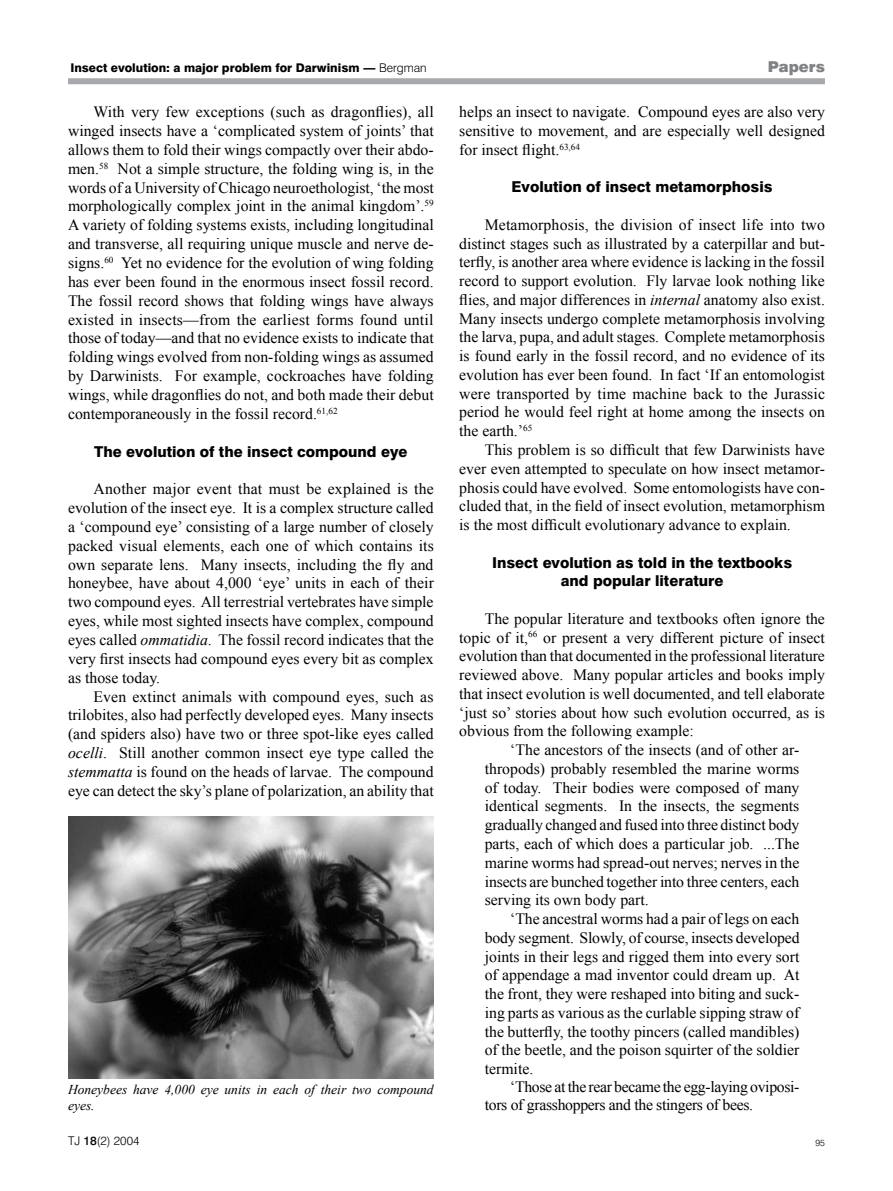
<style>
.page{position:relative;width:893px;height:1191px;background:#fff}
.page>*{position:absolute;margin:0;border:0;box-sizing:border-box;transform-origin:0 0}
.t1{font:15.75px/18.9px "Times New Roman";color:#000;text-align:justify}
.t2{font:15.75px "Times New Roman";letter-spacing:-.02em;color:#000}
.t3{font:800 15px/18.8px "Swiss 721 BT";color:#000;text-align:center}
.t4{font:900 15px "Swiss 721 BT";color:#808284}
.t5{font:italic 13.5px/16.2px "Times New Roman";color:#000}
.t6{font:800 12px "Swiss 721 BT";color:#000}
.t7{font:300 12px "Swiss 721 BT";color:#000}
.t8{font:300 9px "Swiss 721 BT";color:#000}
.s1{font-weight:300}
.s2{font-style:italic}
.s3{font-weight:500}
</style>
<div class="page">
<div style="left:68px;top:78px;width:757px;height:6px;background:#a7a9ac"></div>
<img style="left:69px;top:816px;width:365px;height:262px">
<p class="t6" style="left:70px;top:60px;width:358px">Insect evolution: a major problem for Darwinism — <span class="s1">Bergman</span></p>
<p class="t1" style="left:68px;top:102px;width:367px;text-indent:26px">With very few exceptions (such as dragonflies), all winged insects have a ‘complicated system of joints’ that allows them to fold their wings compactly over their abdo&shy;men.<sup>58</sup> Not a simple structure, the folding wing is, in the words of a University of Chicago neuroethologist, ‘the most morphologically complex joint in the animal kingdom’.<sup>59<br></sup>A variety of folding systems exists, including longitudinal and transverse, all requiring unique muscle and nerve de&shy;signs.<sup>60</sup> Yet no evidence for the evolution of wing folding has ever been found in the enormous insect fossil record.<br>The fossil record shows that folding wings have always existed in insects—from the earliest forms found until those of today—and that no evidence exists to indicate that folding wings evolved from non-folding wings as assumed by Darwinists. For example, cockroaches have folding wings, while dragonflies do not, and both made their debut contemporaneously in the fossil record.<sup>61,62</sup></p>
<p class="t3" style="left:94px;top:442px;width:315px">The evolution of the insect compound eye</p>
<p class="t1" style="left:68px;top:479px;width:367px;text-indent:26px">Another major event that must be explained is the evolution of the insect eye. It is a complex structure called a ‘compound eye’ consisting of a large number of closely packed visual elements, each one of which contains its own separate lens. Many insects, including the fly and honeybee, have about 4,000 ‘eye’ units in each of their two compound eyes. All terrestrial vertebrates have simple eyes, while most sighted insects have complex, compound eyes called <span class="s2">ommatidia</span>. The fossil record indicates that the very first insects had compound eyes every bit as complex as those today.</p>
<p class="t1" style="left:68px;top:686px;width:367px;text-indent:26px">Even extinct animals with compound eyes, such as trilobites, also had perfectly developed eyes. Many insects (and spiders also) have two or three spot-like eyes called <span class="s2">ocelli</span>. Still another common insect eye type called the <span class="s2">stemmatta</span> is found on the heads of larvae. The compound eye can detect the sky’s plane of polarization, an ability that</p>
<p class="t5" style="left:68px;top:1081px;width:367px">Honeybees have 4,000 eye units in each of their two compound eyes.</p>
<p class="t4" style="left:768px;top:58px;width:59px">Papers</p>
<p class="t1" style="left:459px;top:102px;width:367px">helps an insect to navigate. Compound eyes are also very sensitive to movement, and are especially well designed for insect flight.<sup>63,64</sup></p>
<p class="t3" style="left:512px;top:177px;width:262px">Evolution of insect metamorphosis</p>
<p class="t1" style="left:459px;top:215px;width:367px;text-indent:26px">Metamorphosis, the division of insect life into two distinct stages such as illustrated by a caterpillar and but&shy;terfly, is another area where evidence is lacking in the fossil record to support evolution. Fly larvae look nothing like flies, and major differences in <span class="s2">internal</span> anatomy also exist.<br>Many insects undergo complete metamorphosis involving the larva, pupa, and adult stages. Complete metamorphosis is found early in the fossil record, and no evidence of its evolution has ever been found. In fact ‘If an entomologist were transported by time machine back to the Jurassic period he would feel right at home among the insects on the earth.’<sup>65</sup></p>
<p class="t1" style="left:459px;top:440px;width:367px;text-indent:26px">This problem is so difficult that few Darwinists have ever even attempted to speculate on how insect metamor&shy;phosis could have evolved. Some entomologists have con&shy;cluded that, in the field of insect evolution, metamorphism is the most difficult evolutionary advance to explain.</p>
<p class="t3" style="left:492px;top:553px;width:302px">Insect evolution as told in the textbooks and popular literature</p>
<p class="t1" style="left:485px;top:609px;width:342px">The popular literature and textbooks often ignore the</p>
<p class="t1" style="left:459px;top:627px;width:367px">topic of it,<sup>66</sup> or present a very different picture of insect</p>
<p class="t1" style="left:459px;top:646px;width:367px">evolution than that documented in the professional literature</p>
<p class="t1" style="left:459px;top:665px;width:367px">reviewed above. Many popular articles and books imply</p>
<p class="t1" style="left:459px;top:684px;width:367px">that insect evolution is well documented, and tell elaborate</p>
<p class="t1" style="left:459px;top:702px;width:367px">‘just so’ stories about how such evolution occurred, as is</p>
<p class="t1" style="left:459px;top:721px;width:236px">obvious from the following example:</p>
<p class="t1" style="left:510px;top:740px;width:291px">‘The ancestors of the insects (and of other ar-</p>
<p class="t1" style="left:485px;top:759px;width:316px">thropods) probably resembled the marine worms</p>
<p class="t1" style="left:485px;top:777px;width:316px">of today. Their bodies were composed of many</p>
<p class="t1" style="left:485px;top:796px;width:316px">identical segments. In the insects, the segments</p>
<p class="t1" style="left:485px;top:815px;width:316px">gradually changed and fused into three distinct body</p>
<p class="t1" style="left:485px;top:834px;width:316px">parts, each of which does a particular job. ...The</p>
<p class="t1" style="left:485px;top:852px;width:316px">marine worms had spread-out nerves; nerves in the</p>
<p class="t1" style="left:485px;top:871px;width:316px">insects are bunched together into three centers, each</p>
<p class="t1" style="left:485px;top:890px;width:166px">serving its own body part.</p>
<p class="t1" style="left:510px;top:909px;width:290px">‘The ancestral worms had a pair of legs on each</p>
<p class="t1" style="left:485px;top:927px;width:316px">body segment. Slowly, of course, insects developed</p>
<p class="t1" style="left:485px;top:946px;width:316px">joints in their legs and rigged them into every sort</p>
<p class="t1" style="left:485px;top:965px;width:316px">of appendage a mad inventor could dream up. At</p>
<p class="t1" style="left:485px;top:984px;width:316px">the front, they were reshaped into biting and suck-</p>
<p class="t1" style="left:485px;top:1003px;width:316px">ing parts as various as the curlable sipping straw of</p>
<p class="t1" style="left:485px;top:1021px;width:316px">the butterfly, the toothy pincers (called mandibles)</p>
<p class="t1" style="left:485px;top:1040px;width:316px">of the beetle, and the poison squirter of the soldier</p>
<p class="t1" style="left:485px;top:1059px;width:50px">termite.</p>
<p class="t2" style="left:510px;top:1076px;width:291px">‘Those at the rear became the egg-laying oviposi-</p>
<p class="t2" style="left:485px;top:1094px;width:270px">tors of grasshoppers and the stingers of bees.</p>
<p class="t7" style="left:68px;top:1133px;width:73px">TJ <span class="s3">18</span>(2) 2004</p>
<p class="t8" style="left:815px;top:1137px;width:11px">95</p>
</div>
